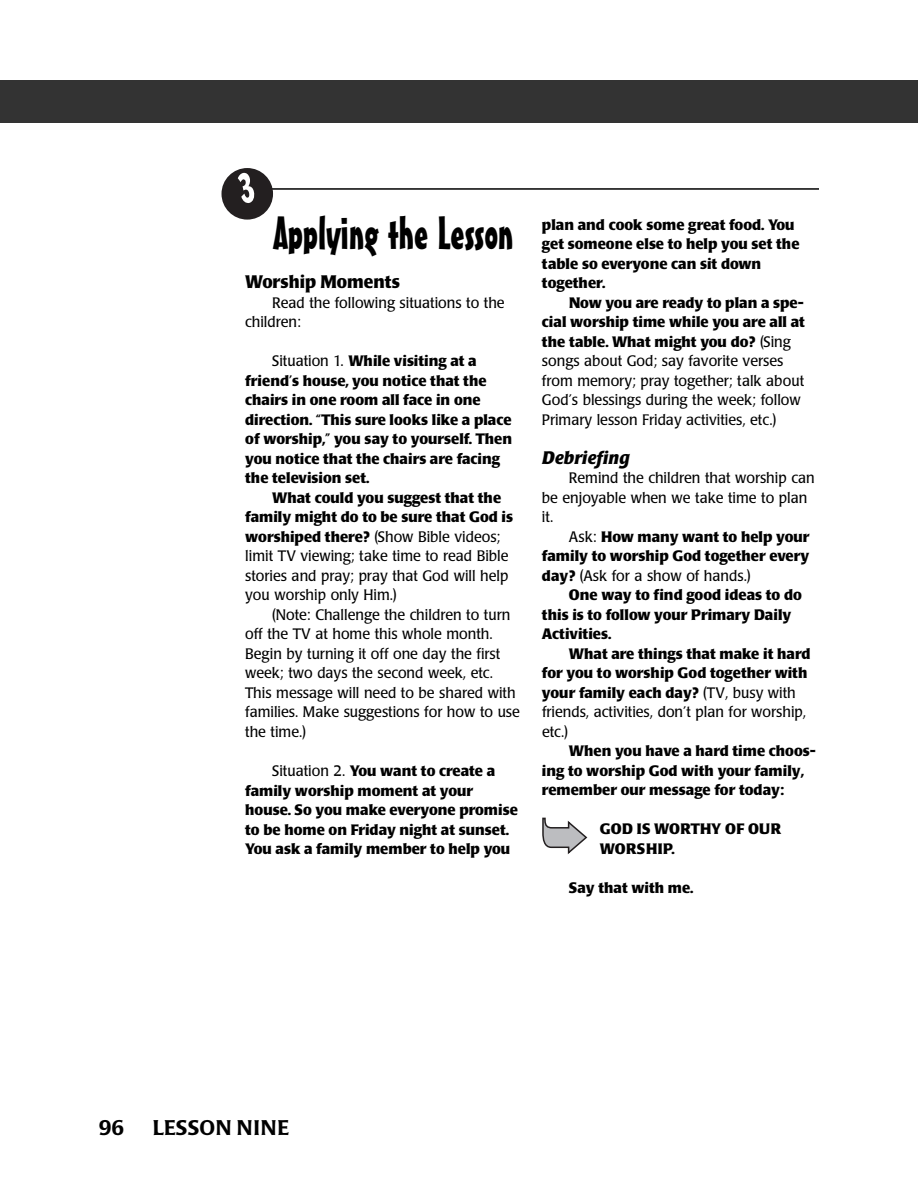
<style>
.page{position:relative;width:918px;height:1202px;background:#fff}
.page>*{position:absolute;margin:0;border:0;box-sizing:border-box;transform-origin:0 0}
.t1{font:45px "Mister Earl BT";color:#000}
.t2{font:500 21px "Poppl Laudatio";letter-spacing:.02em;color:#000}
.t3{font:700 18px "Poppl Laudatio";color:#000;scale:.95 1}
.t4{font:italic 700 18px "Poppl Laudatio";color:#000}
.t5{font:700 15px/19.5px "Poppl Laudatio";color:#000}
.t6{font:15px/19.5px "Poppl Laudatio";color:#000;scale:.95 1}
.t7{font:700 15px/19.5px "Poppl Laudatio";letter-spacing:.02em;color:#000}
.s1{font-weight:400}
.s2{font-weight:700}
</style>
<div class="page">
<div style="left:0;top:80px;width:891px;height:43px;background:#333"></div>
<div style="left:891px;top:80px;width:27px;height:43px;background:#333"></div>
<hr style="left:271px;top:188px;width:548px;height:2px;background:#000">
<svg style="left:542px;top:817px;width:45px;height:37px"></svg>
<svg style="left:222px;top:168px;width:51px;height:51px"></svg>
<h1 class="t1" style="left:273px;top:217px;width:242px">Applying the Lesson</h1>
<p class="t3" style="left:245px;top:275px;width:164px">Worship Moments</p>
<p class="t6" style="left:245px;top:294px;width:275px;text-indent:27px">Read the following situations to the children:</p>
<p class="t5" style="left:245px;top:353px;width:268px;text-indent:27px"><span class="s1">Situation 1.</span> While visiting at a friend’s house, you notice that the chairs in one room all face in one direction. “This sure looks like a place of worship,” you say to yourself. Then you notice that the chairs are facing the television set.</p>
<p class="t6" style="left:245px;top:489px;width:284px;text-indent:27px"><span class="s2">What could you suggest that the family might do to be sure that God is worshiped there?</span> (Show Bible videos; limit TV viewing; take time to read Bible stories and pray; pray that God will help you worship only Him.)</p>
<p class="t6" style="left:245px;top:606px;width:291px;text-indent:27px">(Note: Challenge the children to turn off the TV at home this whole month.<br>Begin by turning it off one day the first week; two days the second week, etc.<br>This message will need to be shared with families. Make suggestions for how to use the time.)</p>
<p class="t5" style="left:245px;top:762px;width:274px;text-indent:27px"><span class="s1">Situation 2.</span> You want to create a family worship moment at your house. So you make everyone promise to be home on Friday night at sunset.<br>You ask a family member to help you</p>
<p class="t5" style="left:542px;top:216px;width:259px">plan and cook some great food. You get someone else to help you set the table so everyone can sit down together.</p>
<p class="t6" style="left:542px;top:294px;width:278px;text-indent:27px"><span class="s2">Now you are ready to plan a spe&shy;cial worship time while you are all at the table. What might you do?</span> (Sing songs about God; say favorite verses from memory; pray together; talk about God’s blessings during the week; follow Primary lesson Friday activities, etc.)</p>
<p class="t4" style="left:542px;top:450px;width:89px">Debriefing</p>
<p class="t6" style="left:542px;top:470px;width:289px;text-indent:27px">Remind the children that worship can be enjoyable when we take time to plan it.</p>
<p class="t5" style="left:542px;top:528px;width:269px;text-align:justify;text-indent:27px"><span class="s1">Ask:</span> How many want to help your family to worship God together every day? <span class="s1">(Ask for a show of hands.)</span></p>
<p class="t5" style="left:542px;top:587px;width:261px;text-indent:27px">One way to find good ideas to do this is to follow your Primary Daily<br>Activities.</p>
<p class="t5" style="left:542px;top:645px;width:270px;text-indent:27px">What are things that make it hard for you to worship God together with your family each day? <span class="s1">(TV, busy with friends, activities, don’t plan for worship, etc.)</span></p>
<p class="t5" style="left:542px;top:743px;width:275px;text-indent:27px">When you have a hard time choos&shy;ing to worship God with your family, remember our message for today:</p>
<p class="t7" style="left:600px;top:821px;width:183px">GOD IS WORTHY OF OUR<br>WORSHIP.</p>
<p class="t5" style="left:569px;top:879px;width:126px">Say that with me.</p>
<h2 class="t2" style="left:99px;top:1119px;width:27px">96</h2>
<h2 class="t2" style="left:153px;top:1119px;width:138px">LESSON NINE</h2>
</div>
